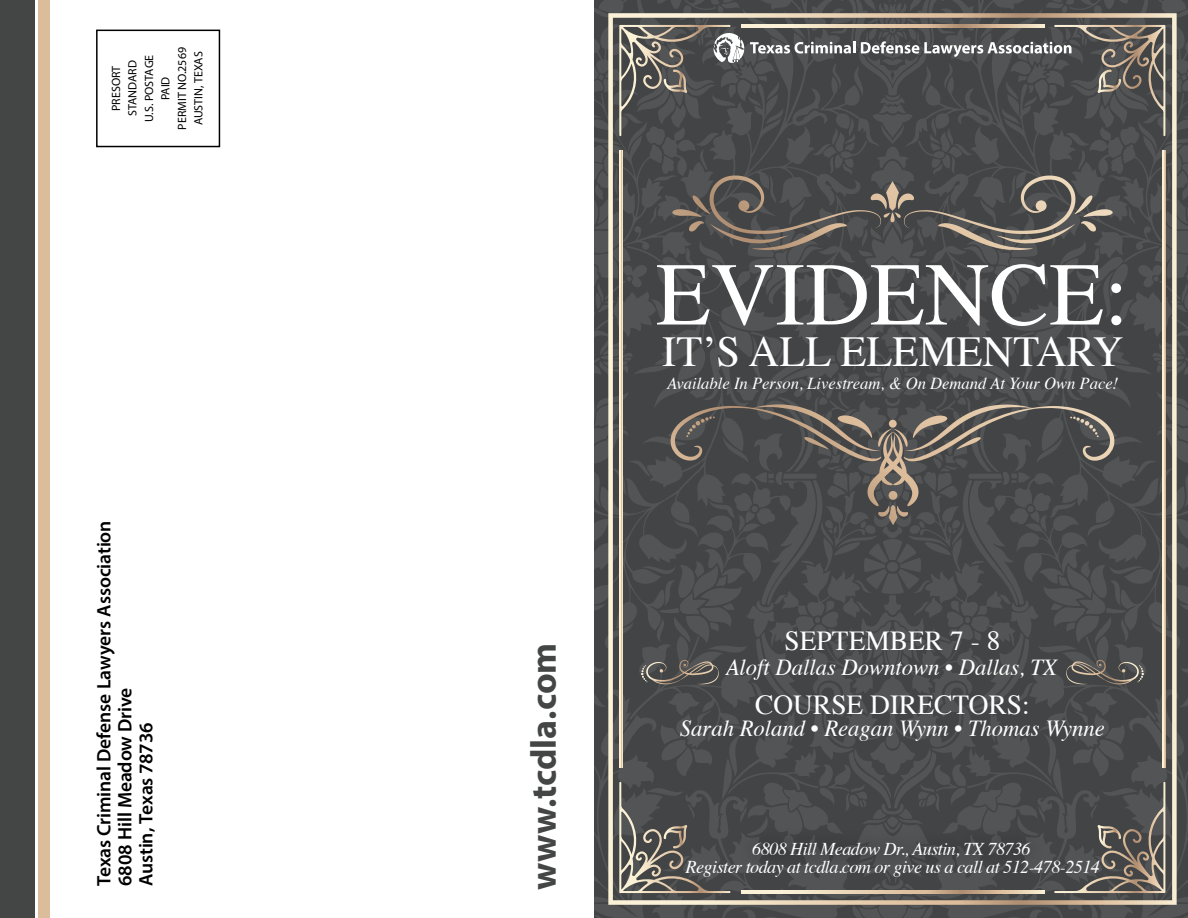
<style>
.page{position:relative;width:1188px;height:918px;background:#fff}
.page>*{position:absolute;margin:0;border:0;box-sizing:border-box;transform-origin:0 0}
.t1{font:89.7px "Times";color:#fff}
.t2{font:42.6px "Times";color:#fff}
.t3{font:700 36px "Myriad Pro";color:#434645}
.t4{font:27.45px "Times";color:#fff}
.t5{font:italic 22.8px "Times";color:#fff}
.t6{font:600 19.5px/21px "Myriad Pro";letter-spacing:-.01em;color:#000001}
.t7{font:italic 18px "Times";letter-spacing:-.03em;color:#fff}
.t8{font:italic 16.8px "Times";color:#fff}
.t9{font:12px/16.5px "Myriad Pro";color:#000001;text-align:center}
</style>
<div class="page">
<div style="left:96px;top:30px;width:124px;height:117px;border:2px solid #000001"></div>
<div style="left:0;top:0;width:34px;height:918px;background:#434645"></div>
<div style="left:38px;top:0;width:12px;height:918px;background:#dbbd9b"></div>
<svg style="left:594px;top:0;width:594px;height:918px;background:#4a4b4c"></svg>
<svg style="left:608px;top:13px;width:569px;height:892px;background:#535252"></svg>
<svg style="left:619px;top:25px;width:68px;height:111px;background:#6b6964"></svg>
<svg style="left:861px;top:25px;width:288px;height:68px;background:#5e5d5b"></svg>
<svg style="left:619px;top:783px;width:111px;height:110px;background:#5f5d5a"></svg>
<svg style="left:1097px;top:783px;width:66px;height:93px;background:#5c5955"></svg>
<svg style="left:671px;top:404px;width:443px;height:121px;background:#565452"></svg>
<svg style="left:938px;top:176px;width:175px;height:74px;background:#5f5d59"></svg>
<svg style="left:672px;top:176px;width:242px;height:74px;background:#595653"></svg>
<svg style="left:641px;top:660px;width:42px;height:24px"></svg>
<svg style="left:1138px;top:665px;width:6px;height:17px"></svg>
<svg style="left:1066px;top:660px;width:38px;height:24px"></svg>
<p class="t9" style="left:108px;top:130px;width:84px;rotate:-90deg">PRESORT<br>STANDARD<br>U.S. POSTAGE<br>PAID<br>PERMIT NO.2569<br>AUSTIN, TEXAS</p>
<p class="t6" style="left:93px;top:886px;width:367px;rotate:-90deg">Texas Criminal Defense Lawyers Association<br>6808 Hill Meadow Drive<br>Austin, Texas 78736</p>
<h3 class="t3" style="left:520px;top:890px;width:249px;rotate:-90deg">www.tcdla.com</h3>
<h1 class="t1" style="left:656px;top:210px;width:475px">EVIDENCE:</h1>
<h2 class="t2" style="left:662px;top:312px;width:463px">IT’S ALL ELEMENTARY</h2>
<p class="t8" style="left:667px;top:369px;width:453px">Available In Person, Livestream, &amp; On Demand At Your Own Pace!</p>
<h3 class="t4" style="left:785px;top:615px;width:217px">SEPTEMBER 7 - 8</h3>
<p class="t5" style="left:726px;top:647px;width:333px">Aloft Dallas Downtown • Dallas, TX</p>
<h3 class="t4" style="left:755px;top:679px;width:276px">COURSE DIRECTORS:</h3>
<p class="t5" style="left:680px;top:709px;width:426px">Sarah Roland • Reagan Wynn • Thomas Wynne</p>
<p class="t7" style="left:752px;top:833px;width:280px">6808 Hill Meadow Dr., Austin, TX 78736</p>
<p class="t7" style="left:686px;top:851px;width:416px">Register today at tcdla.com or give us a call at 512-478-2514</p>
</div>
